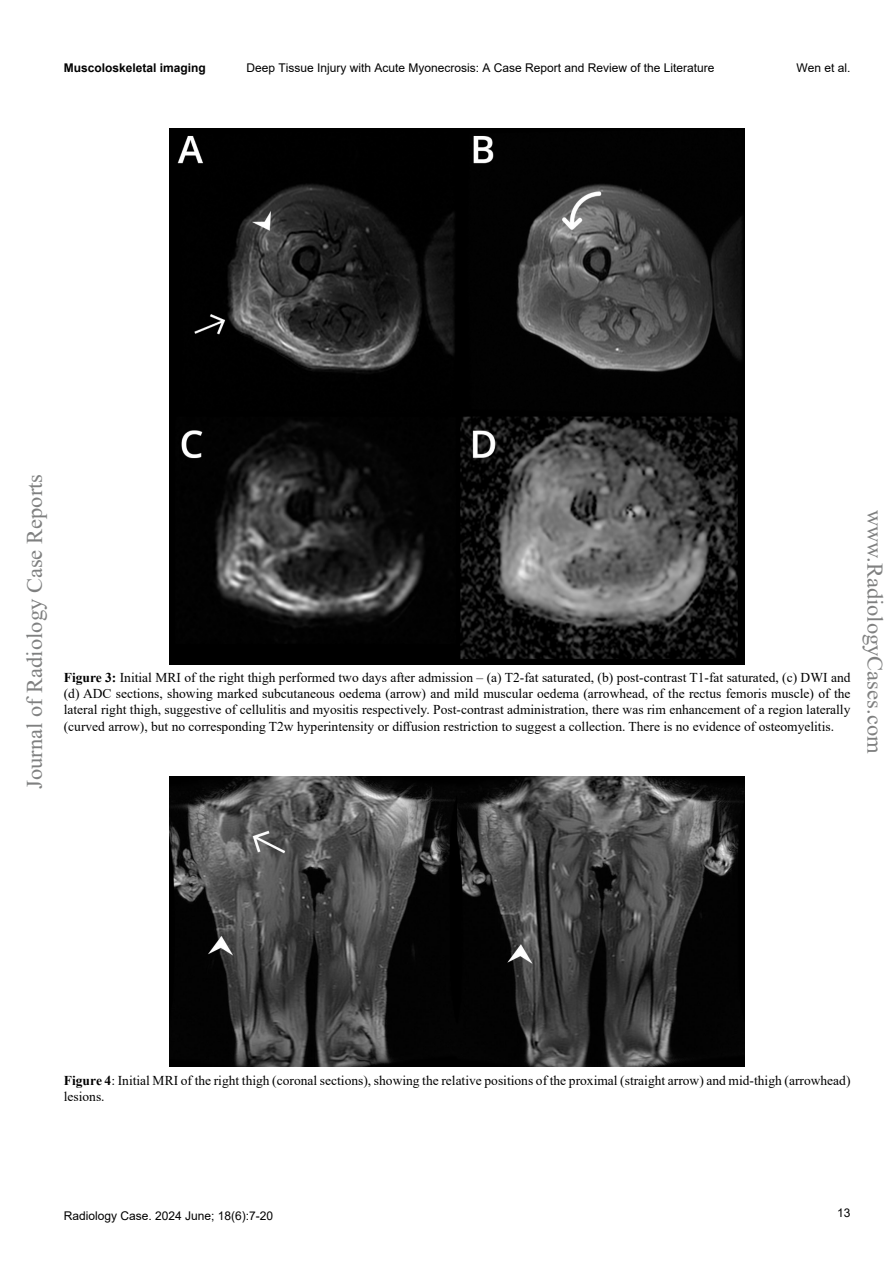
<style>
.page{position:relative;width:893px;height:1263px;background:#fff}
.page>*{position:absolute;margin:0;border:0;box-sizing:border-box;transform-origin:0 0}
.t1{font:22.5px "Times New Roman";color:#7f8080}
.t2{font:13.5px/16.2px "Times New Roman";color:#000}
.t3{font:12px "Arial";color:#000}
.t4{font:700 12px "Arial";color:#000}
.s1{font-weight:700}
</style>
<div class="page">
<img style="left:169px;top:777px;width:576px;height:290px">
<img style="left:169px;top:129px;width:576px;height:535px">
<p class="t4" style="left:64px;top:60px;width:144px">Muscoloskeletal imaging</p>
<p class="t3" style="left:246px;top:60px;width:470px">Deep Tissue Injury with Acute Myonecrosis: A Case Report and Review of the Literature</p>
<p class="t3" style="left:796px;top:60px;width:56px">Wen et al.</p>
<h1 class="t1" style="left:19px;top:789px;width:316px;rotate:-90deg">Journal of Radiology Case Reports</h1>
<p class="t2" style="left:64px;top:669px;width:788px;text-align:justify"><span class="s1">Figure 3:</span> Initial MRI of the right thigh performed two days after admission – (a) T2-fat saturated, (b) post-contrast T1-fat saturated, (c) DWI and (d) ADC sections, showing marked subcutaneous oedema (arrow) and mild muscular oedema (arrowhead, of the rectus femoris muscle) of the lateral right thigh, suggestive of cellulitis and myositis respectively. Post-contrast administration, there was rim enhancement of a region laterally (curved arrow), but no corresponding T2w hyperintensity or diffusion restriction to suggest a collection. There is no evidence of osteomyelitis.</p>
<h1 class="t1" style="left:891px;top:510px;width:245px;rotate:90deg">www.RadiologyCases.com</h1>
<p class="t2" style="left:64px;top:1072px;width:788px"><span class="s1">Figure 4</span>: Initial MRI of the right thigh (coronal sections), showing the relative positions of the proximal (straight arrow) and mid-thigh (arrowhead) lesions.</p>
<p class="t3" style="left:64px;top:1208px;width:211px">Radiology Case. 2024 June; 18(6):7-20</p>
<p class="t3" style="left:837px;top:1204px;width:15px">13</p>
</div>
